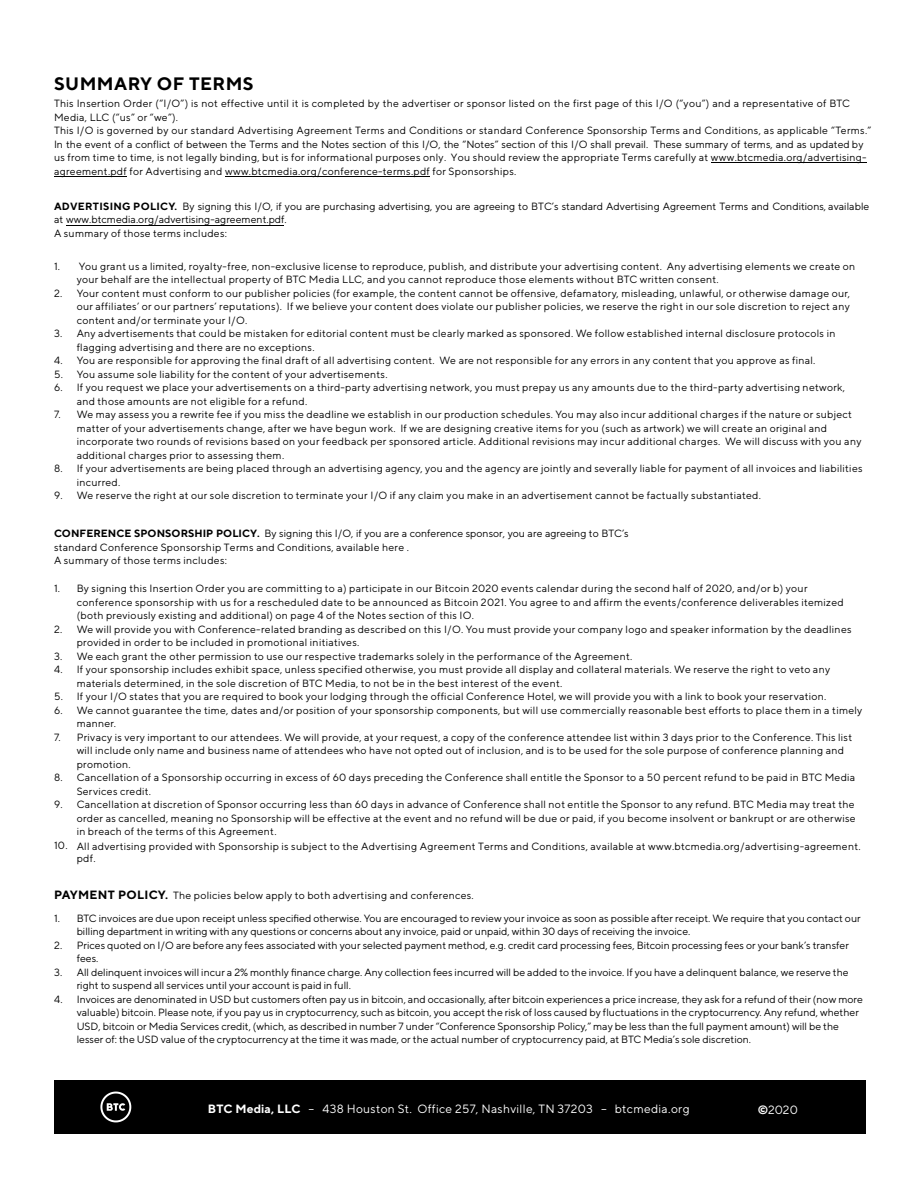
<style>
.page{position:relative;width:918px;height:1188px;background:#fff}
.page>*{position:absolute;margin:0;border:0;box-sizing:border-box;transform-origin:0 0}
.t1{font:700 18px "TT Norms";letter-spacing:.025em;color:#000}
.t2{font:12px "TT Norms";letter-spacing:.025em;color:#fff}
.t3{font:10.5px/13.5px "TT Norms";letter-spacing:.025em;color:#000}
.t4{font:10.5px/13.5px "TT Norms";color:#000}
.s1{font-weight:700}
.s2{font-weight:700;font-size:12px}
.s3{font-weight:800}
</style>
<div class="page">
<div style="left:54px;top:1080px;width:811px;height:54px;background:#000"></div>
<svg style="left:100px;top:1092px;width:31px;height:30px"></svg>
<hr style="left:711px;top:163px;width:96px;height:1px;background:#000">
<hr style="left:808px;top:163px;width:59px;height:1px;background:#000">
<hr style="left:54px;top:176px;width:73px;height:1px;background:#000">
<hr style="left:226px;top:176px;width:204px;height:1px;background:#000">
<hr style="left:67px;top:225px;width:217px;height:1px;background:#000">
<h1 class="t1" style="left:54px;top:72px;width:201px">SUMMARY OF TERMS</h1>
<p class="t3" style="left:54px;top:96px;width:819px">This Insertion Order (“I/O”) is not effective until it is completed by the advertiser or sponsor listed on the first page of this I/O (“you”) and a representative of BTC Media, LLC (“us” or “we”).<br>This I/O is governed by our standard Advertising Agreement Terms and Conditions or standard Conference Sponsorship Terms and Conditions, as applicable “Terms.” In the event of a conflict of between the Terms and the Notes section of this I/O, the “Notes” section of this I/O shall prevail. These summary of terms, and as updated by us from time to time, is not legally binding, but is for informational purposes only. You should review the appropriate Terms carefully at www.btcmedia.org/advertising&shy;agreement.pdf for Advertising and www.btcmedia.org/conference-terms.pdf for Sponsorships.</p>
<p class="t4" style="left:54px;top:199px;width:817px"><span class="s1">ADVERTISING POLICY.</span> By signing this I/O, if you are purchasing advertising, you are agreeing to BTC’s standard Advertising Agreement Terms and Conditions, available at www.btcmedia.org/advertising-agreement.pdf.<br>A summary of those terms includes:</p>
<p class="t3" style="left:54px;top:259px;width:8px">1.</p>
<p class="t3" style="left:54px;top:286px;width:10px">2.</p>
<p class="t3" style="left:54px;top:327px;width:10px">3.</p>
<p class="t3" style="left:54px;top:354px;width:10px;text-align:justify">4.<br>5.<br>6.</p>
<p class="t3" style="left:54px;top:408px;width:8px">7.</p>
<p class="t3" style="left:54px;top:462px;width:10px">8.</p>
<p class="t3" style="left:54px;top:489px;width:10px">9.</p>
<p class="t3" style="left:77px;top:259px;width:787px">You grant us a limited, royalty-free, non-exclusive license to reproduce, publish, and distribute your advertising content. Any advertising elements we create on your behalf are the intellectual property of BTC Media LLC, and you cannot reproduce those elements without BTC written consent.<br>Your content must conform to our publisher policies (for example, the content cannot be offensive, defamatory, misleading, unlawful, or otherwise damage our, our affiliates’ or our partners’ reputations). If we believe your content does violate our publisher policies, we reserve the right in our sole discretion to reject any content and/or terminate your I/O.<br>Any advertisements that could be mistaken for editorial content must be clearly marked as sponsored. We follow established internal disclosure protocols in flagging advertising and there are no exceptions.<br>You are responsible for approving the final draft of all advertising content. We are not responsible for any errors in any content that you approve as final.<br>You assume sole liability for the content of your advertisements.<br>If you request we place your advertisements on a third-party advertising network, you must prepay us any amounts due to the third-party advertising network, and those amounts are not eligible for a refund.<br>We may assess you a rewrite fee if you miss the deadline we establish in our production schedules. You may also incur additional charges if the nature or subject matter of your advertisements change, after we have begun work. If we are designing creative items for you (such as artwork) we will create an original and incorporate two rounds of revisions based on your feedback per sponsored article. Additional revisions may incur additional charges. We will discuss with you any additional charges prior to assessing them.<br>If your advertisements are being placed through an advertising agency, you and the agency are jointly and severally liable for payment of all invoices and liabilities incurred.<br>We reserve the right at our sole discretion to terminate your I/O if any claim you make in an advertisement cannot be factually substantiated.</p>
<p class="t3" style="left:54px;top:525px;width:576px;line-height:14.5px"><span class="s1">CONFERENCE SPONSORSHIP POLICY.</span> By signing this I/O, if you are a conference sponsor, you are agreeing to BTC’s standard Conference Sponsorship Terms and Conditions, available here .</p>
<p class="t3" style="left:54px;top:553px;width:175px">A summary of those terms includes:</p>
<p class="t3" style="left:54px;top:582px;width:8px">1.</p>
<p class="t3" style="left:54px;top:622px;width:10px">2.</p>
<p class="t3" style="left:54px;top:649px;width:10px">3.<br>4.</p>
<p class="t3" style="left:54px;top:690px;width:10px">5.<br>6.</p>
<p class="t3" style="left:54px;top:730px;width:8px">7.</p>
<p class="t3" style="left:54px;top:771px;width:10px">8.</p>
<p class="t3" style="left:54px;top:798px;width:10px">9.</p>
<p class="t3" style="left:54px;top:838px;width:15px">10.</p>
<p class="t3" style="left:77px;top:582px;width:787px">By signing this Insertion Order you are committing to a) participate in our Bitcoin 2020 events calendar during the second half of 2020, and/or b) your conference sponsorship with us for a rescheduled date to be announced as Bitcoin 2021. You agree to and affirm the events/conference deliverables itemized (both previously existing and additional) on page 4 of the Notes section of this IO.<br>We will provide you with Conference-related branding as described on this I/O. You must provide your company logo and speaker information by the deadlines provided in order to be included in promotional initiatives.<br>We each grant the other permission to use our respective trademarks solely in the performance of the Agreement.<br>If your sponsorship includes exhibit space, unless specified otherwise, you must provide all display and collateral materials. We reserve the right to veto any materials determined, in the sole discretion of BTC Media, to not be in the best interest of the event.<br>If your I/O states that you are required to book your lodging through the official Conference Hotel, we will provide you with a link to book your reservation.<br>We cannot guarantee the time, dates and/or position of your sponsorship components, but will use commercially reasonable best efforts to place them in a timely manner.<br>Privacy is very important to our attendees. We will provide, at your request, a copy of the conference attendee list within 3 days prior to the Conference. This list will include only name and business name of attendees who have not opted out of inclusion, and is to be used for the sole purpose of conference planning and promotion.<br>Cancellation of a Sponsorship occurring in excess of 60 days preceding the Conference shall entitle the Sponsor to a 50 percent refund to be paid in BTC Media Services credit.<br>Cancellation at discretion of Sponsor occurring less than 60 days in advance of Conference shall not entitle the Sponsor to any refund. BTC Media may treat the order as cancelled, meaning no Sponsorship will be effective at the event and no refund will be due or paid, if you become insolvent or bankrupt or are otherwise in breach of the terms of this Agreement.<br>All advertising provided with Sponsorship is subject to the Advertising Agreement Terms and Conditions, available at www.btcmedia.org/advertising-agreement.</p>
<p class="t3" style="left:77px;top:852px;width:20px">pdf.</p>
<p class="t3" style="left:54px;top:888px;width:421px"><span class="s2">PAYMENT POLICY.</span> The policies below apply to both advertising and conferences.</p>
<p class="t3" style="left:54px;top:911px;width:8px">1.</p>
<p class="t3" style="left:54px;top:938px;width:10px">2.</p>
<p class="t3" style="left:54px;top:965px;width:10px">3.</p>
<p class="t3" style="left:54px;top:992px;width:10px">4.</p>
<p class="t4" style="left:77px;top:911px;width:788px">BTC invoices are due upon receipt unless specified otherwise. You are encouraged to review your invoice as soon as possible after receipt. We require that you contact our billing department in writing with any questions or concerns about any invoice, paid or unpaid, within 30 days of receiving the invoice.<br>Prices quoted on I/O are before any fees associated with your selected payment method, e.g. credit card processing fees, Bitcoin processing fees or your bank’s transfer fees.<br>All delinquent invoices will incur a 2% monthly finance charge. Any collection fees incurred will be added to the invoice. If you have a delinquent balance, we reserve the right to suspend all services until your account is paid in full.<br>Invoices are denominated in USD but customers often pay us in bitcoin, and occasionally, after bitcoin experiences a price increase, they ask for a refund of their (now more valuable) bitcoin. Please note, if you pay us in cryptocurrency, such as bitcoin, you accept the risk of loss caused by fluctuations in the cryptocurrency. Any refund, whether USD, bitcoin or Media Services credit, (which, as described in number 7 under “Conference Sponsorship Policy,” may be less than the full payment amount) will be the lesser of: the USD value of the cryptocurrency at the time it was made, or the actual number of cryptocurrency paid, at BTC Media’s sole discretion.</p>
<p class="t2" style="left:208px;top:1101px;width:483px"><span class="s1">BTC Media, LLC</span> – 438 Houston St. Office 257, Nashville, TN 37203 – btcmedia.org</p>
<p class="t2" style="left:758px;top:1102px;width:42px"><span class="s3">©</span>2020</p>
</div>
